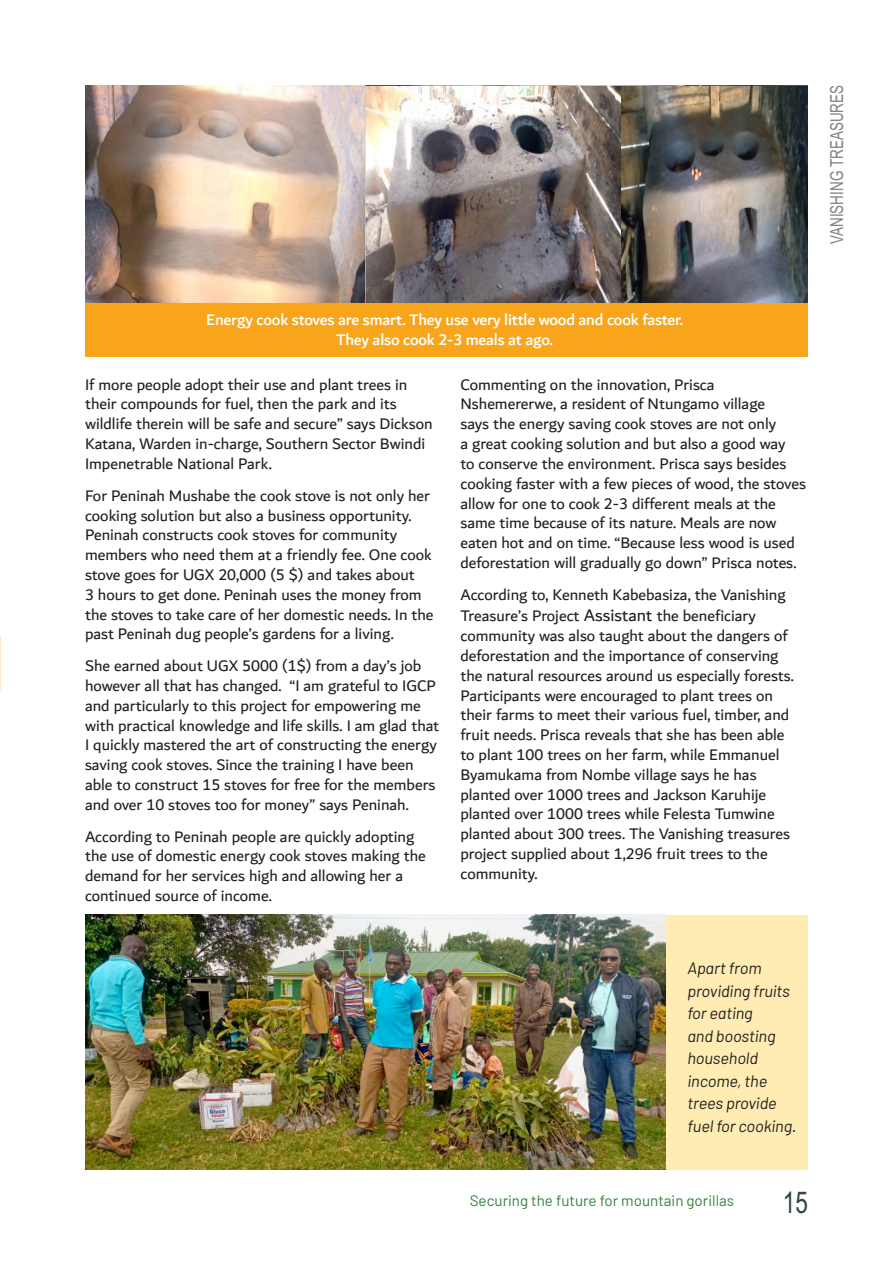
<style>
.page{position:relative;width:893px;height:1263px;background:#fff}
.page>*{position:absolute;margin:0;border:0;box-sizing:border-box;transform-origin:0 0}
.t1{font:30px "Arial Th";color:#29483f}
.t2{font:18px "Arial Th";color:#808285}
.t3{font:16.5px/19.8px "Dubai";color:#231f20}
.t4{font:italic 16.5px/22.5px "Barlow";letter-spacing:-.01em;color:#231f20}
.t5{font:500 16.5px/19.8px "Dubai";letter-spacing:-.01em;color:#fff;text-align:center}
.t6{font:15.15px "Barlow";color:#36813d}
.s1{font-size:18px}
</style>
<div class="page">
<img style="left:0;top:0;width:1px;height:691px">
<img style="left:85px;top:86px;width:723px;height:217px">
<div style="left:666px;top:914px;width:142px;height:255px;background:#ffecb3"></div>
<div style="left:85px;top:303px;width:723px;height:54px;background:#f9a51b"></div>
<img style="left:85px;top:914px;width:581px;height:255px">
<p class="t2" style="left:827px;top:244px;width:160px;rotate:-90deg">VANISHING TREASURES</p>
<p class="t5" style="left:206px;top:310px;width:478px">Energy cook stoves are smart. They use very little wood and cook faster.<br>They also cook 2-3 meals at ago.</p>
<p class="t3" style="left:85px;top:374px;width:349px">If more people adopt their use and plant trees in their compounds for fuel, then the park and its wildlife therein will be safe and secure” says Dickson Katana, Warden in-charge, Southern Sector Bwindi Impenetrable National Park.</p>
<p class="t3" style="left:85px;top:485px;width:350px">For Peninah Mushabe the cook stove is not only her cooking solution but also a business opportunity.<br>Peninah constructs cook stoves for community members who need them at a friendly fee. One cook stove goes for UGX 20,000 (5 $) and takes about<br>3 hours to get done. Peninah uses the money from the stoves to take care of her domestic needs. In the past Peninah dug people’s gardens for a living.</p>
<p class="t3" style="left:85px;top:655px;width:356px">She earned about UGX 5000 (1$) from a day’s job however all that has changed. “I am grateful to IGCP and particularly to this project for empowering me with practical knowledge and life skills. I am glad that I quickly mastered the art of constructing the energy saving cook stoves. Since the training I have been able to construct 15 stoves for free for the members and over 10 stoves too for money” says Peninah.</p>
<p class="t3" style="left:85px;top:826px;width:342px">According to Peninah people are quickly adopting the use of domestic energy cook stoves making the demand for her services high and allowing her a continued source of income.</p>
<p class="t3" style="left:460px;top:374px;width:347px">Commenting on the innovation, Prisca Nshemererwe, a resident of Ntungamo village<br>says the energy saving cook stoves are not only<br>a great cooking solution and but also a good way<br>to conserve the environment. Prisca says besides cooking faster with a few pieces of wood, the stoves allow for one to cook 2-3 different meals at the same time because of its nature. Meals are now eaten hot and on time. “Because less wood is used deforestation will gradually go down” Prisca notes.</p>
<p class="t3" style="left:460px;top:583px;width:327px;line-height:21.6px">According to, Kenneth Kabebasiza, the Vanishing<br>Treasure’s Project <span class="s1">Assistant</span> the beneficiary</p>
<p class="t3" style="left:460px;top:625px;width:335px">community was also taught about the dangers of deforestation and the importance of conserving the natural resources around us especially forests.<br>Participants were encouraged to plant trees on their farms to meet their various fuel, timber, and fruit needs. Prisca reveals that she has been able to plant 100 trees on her farm, while Emmanuel Byamukama from Nombe village says he has planted over 1000 trees and Jackson Karuhije planted over 1000 trees while Felesta Tumwine planted about 300 trees. The Vanishing treasures project supplied about 1,296 fruit trees to the community.</p>
<p class="t4" style="left:687px;top:956px;width:111px">Apart from providing fruits for eating<br>and boosting household income, the trees provide fuel for cooking.</p>
<p class="t6" style="left:470px;top:1191px;width:266px">Securing the future for mountain gorillas</p>
<h1 class="t1" style="left:783px;top:1186px;width:27px">15</h1>
</div>
